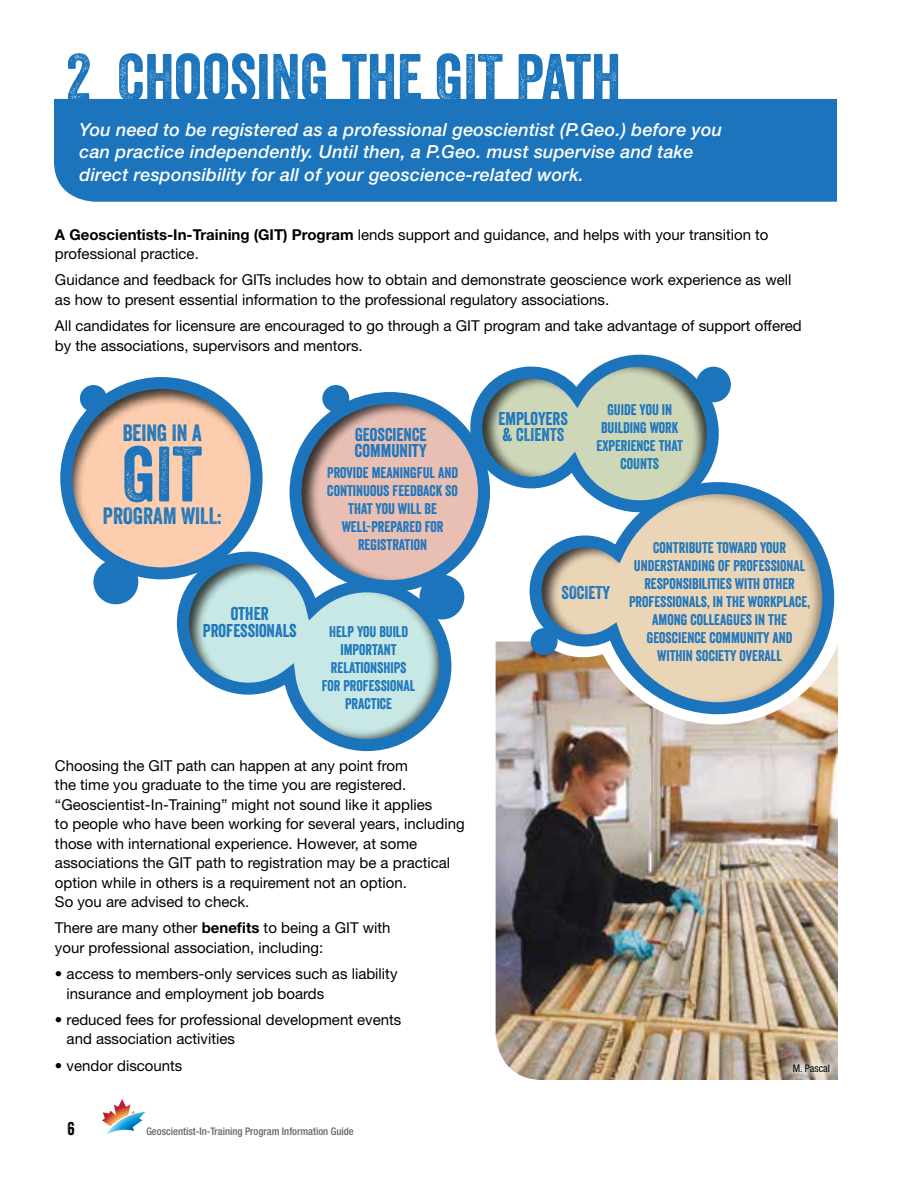
<style>
.page{position:relative;width:918px;height:1188px;background:#fff}
.page>*{position:absolute;margin:0;border:0;box-sizing:border-box;transform-origin:0 0}
.t1{font:75.9px "Veneer";color:#1c75bc}
.t2{font:64.5px "Veneer";color:#1c75bc}
.t3{font:22.95px "Veneer";color:#1c75bc}
.t4{font:italic 500 18px/22.5px "Helvetica Neue";letter-spacing:.01em;color:#fff}
.t5{font:18px/16.2px "Veneer";color:#1c75bc}
.t6{font:18px "Veneer";color:#000}
.t7{font:16.2px/15.6px "Veneer";color:#1c75bc;text-align:center}
.t8{font:15px/19.5px "Helvetica Neue";color:#000}
.t9{font:15px/18px "Veneer";color:#1c75bc;text-align:center}
.t10{font:500 condensed 10.5px "Helvetica Neue";color:#636466}
.t11{font:condensed 10.5px "Helvetica Neue";color:#000}
.s1{font-weight:700}
</style>
<div class="page">
<svg style="left:102px;top:1099px;width:44px;height:35px"></svg>
<img style="left:496px;top:720px;width:342px;height:360px">
<div style="left:54px;top:99px;width:783px;height:103px;background:#1c75bc"></div>
<div style="left:66px;top:385px;width:188px;height:186px;background:#000;opacity:.75"></div>
<div style="left:60px;top:377px;width:203px;height:202px;border:12px solid #1c75bc;border-radius:50%"></div>
<svg style="left:158px;top:354px;width:567px;height:401px"></svg>
<svg style="left:524px;top:476px;width:314px;height:244px"></svg>
<div style="left:80px;top:385px;width:27px;height:27px;background:#1c75bc;border-radius:50%"></div>
<div style="left:531px;top:628px;width:27px;height:27px;background:#1c75bc;border-radius:50%"></div>
<div style="left:322px;top:385px;width:27px;height:27px;background:#1c75bc;border-radius:50%"></div>
<div style="left:696px;top:367px;width:35px;height:35px;background:#1c75bc;border-radius:50%"></div>
<div style="left:419px;top:575px;width:45px;height:45px;background:#1c75bc;border-radius:50%"></div>
<div style="left:93px;top:559px;width:45px;height:45px;background:#1c75bc;border-radius:50%"></div>
<div style="left:783px;top:1055px;width:56px;height:27px;background:#fff;opacity:.75"></div>
<h2 class="t2" style="left:66px;top:38px;width:557px">2 CHOOSING THE GIT PATH</h2>
<p class="t4" style="left:80px;top:118px;width:644px">You need to be registered as a professional geoscientist (P.Geo.) before you can practice independently. Until then, a P.Geo. must supervise and take direct responsibility for all of your geoscience-related work.</p>
<p class="t8" style="left:55px;top:224px;width:715px"><span class="s1">A Geoscientists-In-Training (GIT) Program</span> lends support and guidance, and helps with your transition to professional practice.</p>
<p class="t8" style="left:55px;top:270px;width:738px">Guidance and feedback for GITs includes how to obtain and demonstrate geoscience work experience as well as how to present essential information to the professional regulatory associations.</p>
<p class="t8" style="left:55px;top:316px;width:748px">All candidates for licensure are encouraged to go through a GIT program and take advantage of support offered by the associations, supervisors and mentors.</p>
<h3 class="t3" style="left:123px;top:418px;width:81px">BEING IN A</h3>
<h1 class="t1" style="left:123px;top:428px;width:81px">GIT</h1>
<h3 class="t3" style="left:103px;top:502px;width:120px">PROGRAM WILL:</h3>
<p class="t5" style="left:203px;top:606px;width:95px;text-align:center">OTHER<br>PROFESSIONALS</p>
<p class="t7" style="left:215px;top:607px;width:86px">OTHER<br>PROFESSIONALS</p>
<p class="t5" style="left:355px;top:426px;width:73px">GEOSCIENCE<br>COMMUNITY</p>
<p class="t9" style="left:327px;top:463px;width:132px">PROVIDE MEANINGFUL AND<br>CONTINUOUS FEEDBACK SO<br>THAT YOU WILL BE<br>WELL-PREPARED FOR<br>REGISTRATION</p>
<p class="t9" style="left:322px;top:622px;width:95px">HELP YOU BUILD<br>IMPORTANT<br>RELATIONSHIPS<br>FOR PROFESSIONAL<br>PRACTICE</p>
<p class="t8" style="left:55px;top:755px;width:411px">Choosing the GIT path can happen at any point from<br>the time you graduate to the time you are registered. “Geoscientist-In-Training” might not sound like it applies<br>to people who have been working for several years, including those with international experience. However, at some associations the GIT path to registration may be a practical option while in others is a requirement not an option.<br>So you are advised to check.</p>
<p class="t8" style="left:55px;top:918px;width:337px">There are many other <span class="s1">benefits</span> to being a GIT with your professional association, including:</p>
<p class="t8" style="left:67px;top:964px;width:332px;text-indent:-12px">• access to members-only services such as liability insurance and employment job boards</p>
<p class="t8" style="left:67px;top:1010px;width:336px;text-indent:-12px">• reduced fees for professional development events and association activities</p>
<p class="t8" style="left:55px;top:1055px;width:129px">• vendor discounts</p>
<p class="t6" style="left:68px;top:1118px;width:9px">6</p>
<p class="t10" style="left:146px;top:1125px;width:209px">Geoscientist-In-Training Program Information Guide</p>
<p class="t5" style="left:498px;top:411px;width:71px">EMPLOYERS &amp; CLIENTS</p>
<p class="t9" style="left:596px;top:401px;width:88px">GUIDE YOU IN<br>BUILDING WORK<br>EXPERIENCE THAT<br>COUNTS</p>
<p class="t5" style="left:561px;top:584px;width:50px">SOCIETY</p>
<p class="t9" style="left:629px;top:539px;width:183px">CONTRIBUTE TOWARD YOUR<br>UNDERSTANDING OF PROFESSIONAL<br>RESPONSIBILITIES WITH OTHER<br>PROFESSIONALS, IN THE WORKPLACE,<br>AMONG COLLEAGUES IN THE<br>GEOSCIENCE COMMUNITY AND<br>WITHIN SOCIETY OVERALL</p>
<p class="t11" style="left:793px;top:1062px;width:39px">M. Pascal</p>
</div>
